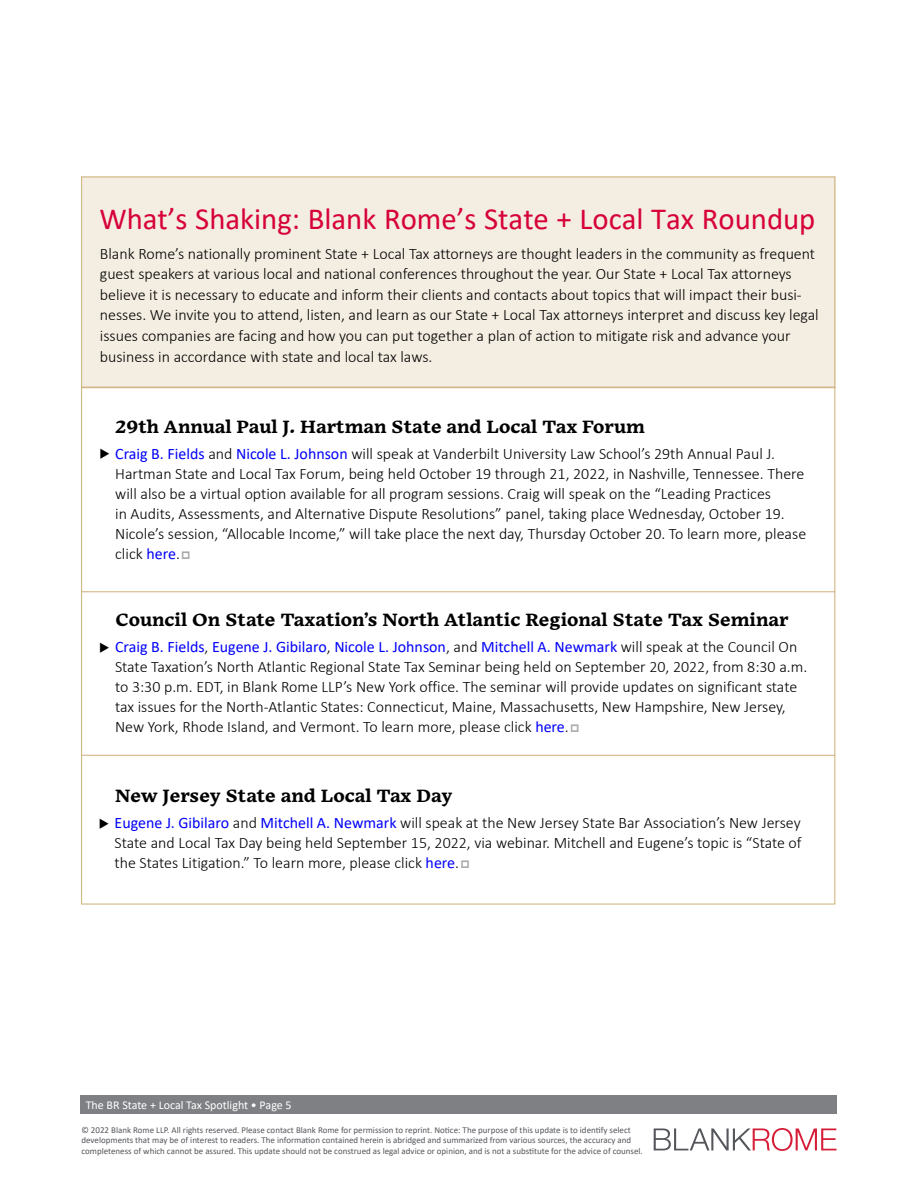
<style>
.page{position:relative;width:918px;height:1188px;background:#fff}
.page>*{position:absolute;margin:0;border:0;box-sizing:border-box;transform-origin:0 0}
._1_Title__Article{font:30.75px "Calibri";color:#d60037}
._0_end_embury{font:700 18.3px "Embury Text";color:#000}
._0_end_body{font:300 15.9px/20px "Calibri";color:#000}
.t1{font:12px "Calibri";color:#fff}
._7_copyright{font:9px/10.5px "Calibri";color:#54565b}
.s1{font-weight:400;color:#0000fa}
</style>
<div class="page">
<div style="left:80px;top:1095px;width:757px;height:19px;background:#7f8084"></div>
<svg style="left:654px;top:1128px;width:183px;height:23px"></svg>
<div style="left:81px;top:176px;width:754px;height:212px;background:#f4ede1"></div>
<hr style="left:81px;top:387px;width:754px;height:1px;background:#d2b887">
<hr style="left:82px;top:591px;width:753px;height:1px;background:#d2b887">
<hr style="left:81px;top:755px;width:754px;height:1px;background:#d2b887">
<p class="_1_Title__Article" style="left:99px;top:197px;width:718px">What’s Shaking: Blank Rome’s State + Local Tax Roundup</p>
<p class="_0_end_body" style="left:100px;top:243px;width:720px;line-height:20.7px">Blank Rome’s nationally prominent State + Local Tax attorneys are thought leaders in the community as frequent guest speakers at various local and national conferences throughout the year. Our State + Local Tax attorneys believe it is necessary to educate and inform their clients and contacts about topics that will impact their busi&shy;nesses. We invite you to attend, listen, and learn as our State + Local Tax attorneys interpret and discuss key legal issues companies are facing and how you can put together a plan of action to mitigate risk and advance your business in accordance with state and local tax laws.</p>
<p class="_0_end_embury" style="left:116px;top:410px;width:531px">29th Annual Paul J. Hartman State and Local Tax Forum</p>
<p class="_0_end_body" style="left:115px;top:443px;width:693px;text-indent:-16px">◆ <span class="s1">Craig B. Fields</span> and <span class="s1">Nicole L. Johnson</span> will speak at Vanderbilt University Law School’s 29th Annual Paul J.<br>Hartman State and Local Tax Forum, being held October 19 through 21, 2022, in Nashville, Tennessee. There will also be a virtual option available for all program sessions. Craig will speak on the “Leading Practices<br>in Audits, Assessments, and Alternative Dispute Resolutions” panel, taking place Wednesday, October 19.<br>Nicole’s session, “Allocable Income,” will take place the next day, Thursday October 20. To learn more, please click <span class="s1">here</span>.</p>
<p class="_0_end_embury" style="left:115px;top:603px;width:675px">Council On State Taxation’s North Atlantic Regional State Tax Seminar</p>
<p class="_0_end_body" style="left:115px;top:637px;width:694px;text-indent:-16px">◆ <span class="s1">Craig B. Fields</span>, <span class="s1">Eugene J. Gibilaro</span>, <span class="s1">Nicole L. Johnson</span>, and <span class="s1">Mitchell A. Newmark</span> will speak at the Council On State Taxation’s North Atlantic Regional State Tax Seminar being held on September 20, 2022, from 8:30 a.m. to 3:30 p.m. EDT, in Blank Rome LLP’s New York office. The seminar will provide updates on significant state tax issues for the North-Atlantic States: Connecticut, Maine, Massachusetts, New Hampshire, New Jersey, New York, Rhode Island, and Vermont. To learn more, please click <span class="s1">here</span>.</p>
<p class="_0_end_embury" style="left:115px;top:779px;width:339px">New Jersey State and Local Tax Day</p>
<p class="_0_end_body" style="left:115px;top:813px;width:689px;text-align:justify;text-indent:-16px">◆ <span class="s1">Eugene J. Gibilaro</span> and <span class="s1">Mitchell A. Newmark</span> will speak at the New Jersey State Bar Association’s New Jersey State and Local Tax Day being held September 15, 2022, via webinar. Mitchell and Eugene’s topic is “State of the States Litigation.” To learn more, please click <span class="s1">here</span>.</p>
<p class="t1" style="left:86px;top:1097px;width:207px">The BR State + Local Tax Spotlight • Page 5</p>
<p class="_7_copyright" style="left:81px;top:1124px;width:563px">© 2022 Blank Rome LLP. All rights reserved. Please contact Blank Rome for permission to reprint. Notice: The purpose of this update is to identify select developments that may be of interest to readers. The information contained herein is abridged and summarized from various sources, the accuracy and completeness of which cannot be assured. This update should not be construed as legal advice or opinion, and is not a substitute for the advice of counsel.</p>
</div>
